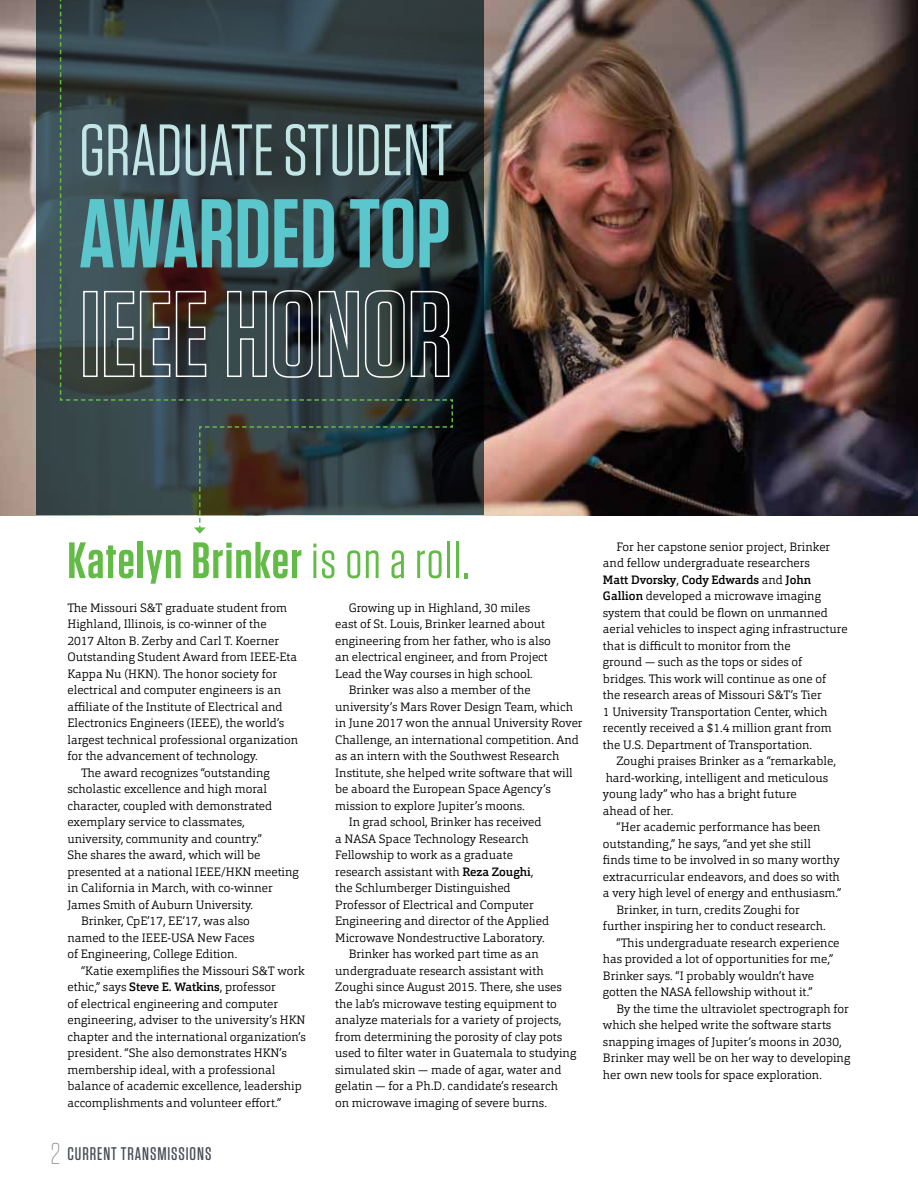
<style>
.page{position:relative;width:918px;height:1188px;background:#fff}
.page>*{position:absolute;margin:0;border:0;box-sizing:border-box;transform-origin:0 0}
.t1{font:600 97.5px "Tungsten";color:#5bc6cc}
.t2{font:72.6px "Tungsten";color:#c2e6e6}
.t3{font:600 51px "Tungsten";letter-spacing:.03em;color:#62bb46}
.t4{font:500 18.3px "Tungsten";letter-spacing:.05em;color:#474c55}
.t5{font:300 12px/16.5px "Orgon Slab";color:#000}
.s1{font-weight:400}
.s2{font-weight:500}
.s3{font-weight:200;font-size:30px;color:#81858d}
</style>
<div class="page">
<img style="left:0;top:0;width:918px;height:515px">
<svg style="left:37px;top:0;width:447px;height:515px;background:#273337"></svg>
<svg style="left:60px;top:0;width:393px;height:534px;background:#3d494b"></svg>
<h2 class="t2" style="left:79px;top:113px;width:375px">GRADUATE STUDENT</h2>
<h1 class="t1" style="left:79px;top:182px;width:373px">AWARDED TOP</h1>
<h3 class="t3" style="left:68px;top:534px;width:403px">Katelyn Brinker <span class="s1">is on a roll.</span></h3>
<p class="t5" style="left:68px;top:599px;width:221px">The Missouri S&amp;T graduate student from</p>
<p class="t5" style="left:68px;top:616px;width:201px">Highland, Illinois, is co-winner of the</p>
<p class="t5" style="left:68px;top:632px;width:213px">2017 Alton B. Zerby and Carl T. Koerner</p>
<p class="t5" style="left:68px;top:649px;width:231px">Outstanding Student Award from IEEE-Eta</p>
<p class="t5" style="left:68px;top:665px;width:211px">Kappa Nu (HKN). The honor society for</p>
<p class="t5" style="left:68px;top:682px;width:215px">electrical and computer engineers is an</p>
<p class="t5" style="left:68px;top:698px;width:217px">affiliate of the Institute of Electrical and</p>
<p class="t5" style="left:68px;top:715px;width:218px">Electronics Engineers (IEEE), the world’s</p>
<p class="t5" style="left:68px;top:731px;width:232px">largest technical professional organization</p>
<p class="t5" style="left:68px;top:748px;width:192px">for the advancement of technology.</p>
<p class="t5" style="left:81px;top:764px;width:190px">The award recognizes “outstanding</p>
<p class="t5" style="left:68px;top:781px;width:201px">scholastic excellence and high moral</p>
<p class="t5" style="left:68px;top:797px;width:206px">character, coupled with demonstrated</p>
<p class="t5" style="left:68px;top:814px;width:179px">exemplary service to classmates,</p>
<p class="t5" style="left:68px;top:830px;width:196px">university, community and country.”</p>
<p class="t5" style="left:68px;top:847px;width:194px">She shares the award, which will be</p>
<p class="t5" style="left:68px;top:863px;width:233px">presented at a national IEEE/HKN meeting</p>
<p class="t5" style="left:68px;top:880px;width:207px">in California in March, with co-winner</p>
<p class="t5" style="left:68px;top:896px;width:187px">James Smith of Auburn University.</p>
<p class="t5" style="left:81px;top:913px;width:170px">Brinker, CpE’17, EE’17, was also</p>
<p class="t5" style="left:68px;top:929px;width:189px">named to the IEEE-USA New Faces</p>
<p class="t5" style="left:68px;top:946px;width:171px">of Engineering, College Edition.</p>
<p class="t5" style="left:81px;top:962px;width:225px">“Katie exemplifies the Missouri S&amp;T work</p>
<p class="t5" style="left:68px;top:979px;width:210px">ethic,” says <span class="s2">Steve E. Watkins</span>, professor</p>
<p class="t5" style="left:68px;top:995px;width:212px">of electrical engineering and computer</p>
<p class="t5" style="left:68px;top:1012px;width:239px">engineering, adviser to the university’s HKN</p>
<p class="t5" style="left:68px;top:1028px;width:240px">chapter and the international organization’s</p>
<p class="t5" style="left:68px;top:1045px;width:221px">president. “She also demonstrates HKN’s</p>
<p class="t5" style="left:68px;top:1061px;width:209px">membership ideal, with a professional</p>
<p class="t5" style="left:68px;top:1078px;width:236px">balance of academic excellence, leadership</p>
<p class="t5" style="left:68px;top:1094px;width:215px">accomplishments and volunteer effort.”</p>
<p class="t5" style="left:349px;top:599px;width:183px">Growing up in Highland, 30 miles</p>
<p class="t5" style="left:335px;top:616px;width:211px">east of St. Louis, Brinker learned about</p>
<p class="t5" style="left:335px;top:632px;width:217px">engineering from her father, who is also</p>
<p class="t5" style="left:335px;top:649px;width:214px">an electrical engineer, and from Project</p>
<p class="t5" style="left:335px;top:665px;width:199px">Lead the Way courses in high school.</p>
<p class="t5" style="left:349px;top:682px;width:183px">Brinker was also a member of the</p>
<p class="t5" style="left:335px;top:698px;width:239px">university’s Mars Rover Design Team, which</p>
<p class="t5" style="left:335px;top:715px;width:249px">in June 2017 won the annual University Rover</p>
<p class="t5" style="left:335px;top:731px;width:245px">Challenge, an international competition. And</p>
<p class="t5" style="left:335px;top:748px;width:226px">as an intern with the Southwest Research</p>
<p class="t5" style="left:335px;top:764px;width:239px">Institute, she helped write software that will</p>
<p class="t5" style="left:335px;top:781px;width:217px">be aboard the European Space Agency’s</p>
<p class="t5" style="left:335px;top:797px;width:191px">mission to explore Jupiter’s moons.</p>
<p class="t5" style="left:349px;top:814px;width:194px">In grad school, Brinker has received</p>
<p class="t5" style="left:335px;top:830px;width:195px">a NASA Space Technology Research</p>
<p class="t5" style="left:335px;top:847px;width:179px">Fellowship to work as a graduate</p>
<p class="t5" style="left:335px;top:863px;width:200px">research assistant with <span class="s2">Reza Zoughi</span>,</p>
<p class="t5" style="left:335px;top:880px;width:177px">the Schlumberger Distinguished</p>
<p class="t5" style="left:335px;top:896px;width:200px">Professor of Electrical and Computer</p>
<p class="t5" style="left:335px;top:913px;width:215px">Engineering and director of the Applied</p>
<p class="t5" style="left:335px;top:929px;width:211px">Microwave Nondestructive Laboratory.</p>
<p class="t5" style="left:349px;top:946px;width:192px">Brinker has worked part time as an</p>
<p class="t5" style="left:335px;top:962px;width:210px">undergraduate research assistant with</p>
<p class="t5" style="left:335px;top:979px;width:228px">Zoughi since August 2015. There, she uses</p>
<p class="t5" style="left:335px;top:995px;width:223px">the lab’s microwave testing equipment to</p>
<p class="t5" style="left:335px;top:1012px;width:228px">analyze materials for a variety of projects,</p>
<p class="t5" style="left:335px;top:1028px;width:229px">from determining the porosity of clay pots</p>
<p class="t5" style="left:335px;top:1045px;width:243px">used to filter water in Guatemala to studying</p>
<p class="t5" style="left:335px;top:1061px;width:228px">simulated skin — made of agar, water and</p>
<p class="t5" style="left:335px;top:1078px;width:224px">gelatin — for a Ph.D. candidate’s research</p>
<p class="t5" style="left:335px;top:1094px;width:213px">on microwave imaging of severe burns.</p>
<h3 class="t4" style="left:51px;top:1144px;width:162px"><span class="s3">2</span> CURRENT TRANSMISSIONS</h3>
<p class="t5" style="left:603px;top:538px;width:246px;text-indent:14px">For her capstone senior project, Brinker and fellow undergraduate researchers<br><span class="s2">Matt Dvorsky</span>, <span class="s2">Cody Edwards</span> and <span class="s2">John Gallion</span> developed a microwave imaging system that could be flown on unmanned aerial vehicles to inspect aging infrastructure that is difficult to monitor from the<br>ground — such as the tops or sides of bridges. This work will continue as one of<br>the research areas of Missouri S&amp;T’s Tier<br>1 University Transportation Center, which recently received a $1.4 million grant from the U.S. Department of Transportation.</p>
<p class="t5" style="left:603px;top:753px;width:234px;text-indent:14px">Zoughi praises Brinker as a “remarkable, hard-working, intelligent and meticulous young lady” who has a bright future<br>ahead of her.</p>
<p class="t5" style="left:616px;top:819px;width:206px">“Her academic performance has been</p>
<p class="t5" style="left:603px;top:835px;width:209px">outstanding,” he says, “and yet she still</p>
<p class="t5" style="left:603px;top:852px;width:238px">finds time to be involved in so many worthy</p>
<p class="t5" style="left:603px;top:868px;width:238px">extracurricular endeavors, and does so with</p>
<p class="t5" style="left:603px;top:885px;width:240px">a very high level of energy and enthusiasm.”</p>
<p class="t5" style="left:616px;top:901px;width:185px">Brinker, in turn, credits Zoughi for</p>
<p class="t5" style="left:603px;top:918px;width:224px">further inspiring her to conduct research.</p>
<p class="t5" style="left:616px;top:934px;width:224px">“This undergraduate research experience</p>
<p class="t5" style="left:603px;top:951px;width:232px">has provided a lot of opportunities for me,”</p>
<p class="t5" style="left:603px;top:967px;width:213px">Brinker says. “I probably wouldn’t have</p>
<p class="t5" style="left:603px;top:984px;width:211px">gotten the NASA fellowship without it.”</p>
<p class="t5" style="left:616px;top:1000px;width:234px">By the time the ultraviolet spectrograph for</p>
<p class="t5" style="left:603px;top:1017px;width:230px">which she helped write the software starts</p>
<p class="t5" style="left:603px;top:1033px;width:240px">snapping images of Jupiter’s moons in 2030,</p>
<p class="t5" style="left:603px;top:1050px;width:249px">Brinker may well be on her way to developing</p>
<p class="t5" style="left:603px;top:1066px;width:221px">her own new tools for space exploration.</p>
</div>
